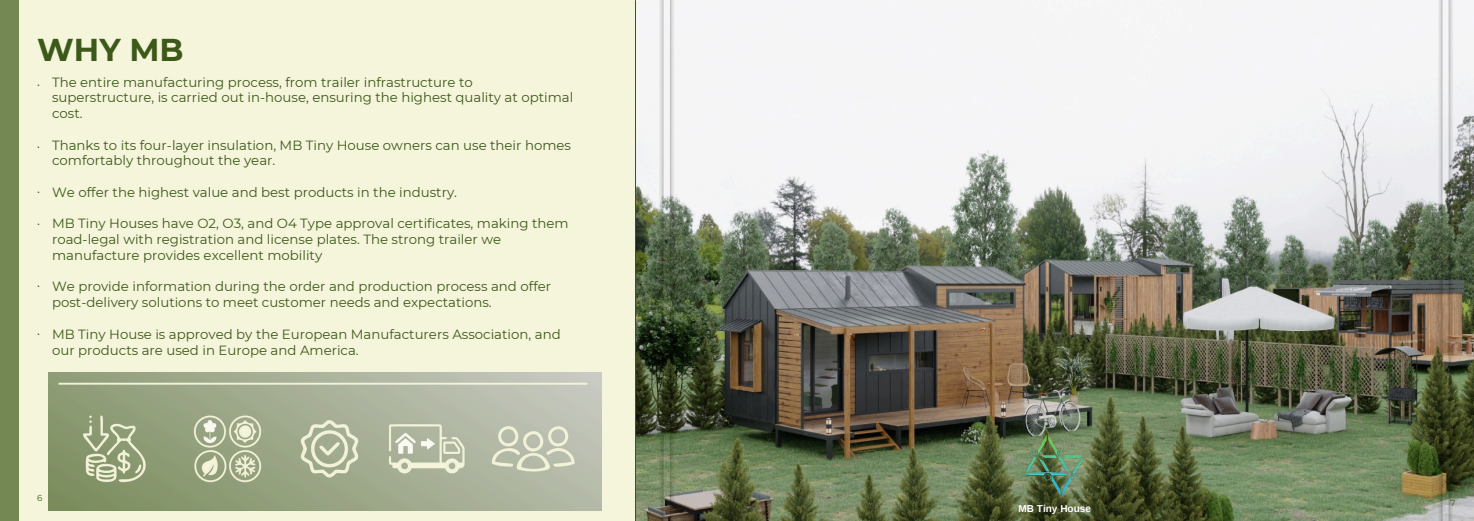
<style>
.page{position:relative;width:1474px;height:521px;background:#fff}
.page>*{position:absolute;margin:0;border:0;box-sizing:border-box;transform-origin:0 0}
.t1{font:700 31.5px "Montserrat";color:#3d5919}
.t2{font:13.3px/15.8px "Montserrat";color:#3d5919}
.t3{font:700 10.06px "Arimo";color:#fff}
.t4{font:9.62px "Montserrat";color:#3d5919}
.t5{font:8.75px "Montserrat";color:#3d5919}
</style>
<div class="page">
<div style="left:0;top:0;width:1473px;height:520px;background:#f5f5dc"></div>
<div style="left:0;top:0;width:18px;height:520px;background:#748853"></div>
<img style="left:48px;top:372px;width:554px;height:138px">
<img style="left:636px;top:1px;width:837px;height:519px">
<p class="t1" style="left:37px;top:30px;width:148px">WHY MB</p>
<p class="t4" style="left:37px;top:79px;width:4px">•</p>
<p class="t2" style="left:52px;top:74px;width:522px">The enti re manufacturi ng process, from trai ler i nfrastructure to superstructure, is carried out i n-house, ensuri ng the highest quality at opti mal cost.</p>
<p class="t2" style="left:52px;top:137px;width:520px">Thanks to its four-layer i nsulation, MB Ti ny House owners can use thei r homes comfortably throughout the year.</p>
<p class="t2" style="left:52px;top:184px;width:406px">We offer the highest value and best products i n the i ndustry.</p>
<p class="t2" style="left:52px;top:216px;width:518px">MB Ti ny Houses have O2, O3, and O4 Type approval certificates, maki ng them road-legal with registration and license plates. The strong trai ler we manufacture provides excellent mobi lity</p>
<h2 class="t2" style="left:52px;top:278px;width:500px">We provide i nformation duri ng the order and production process and offer post-delivery solutions to meet customer needs and expectations.</h2>
<h2 class="t2" style="left:52px;top:326px;width:510px">MB Ti ny House is approved by the European Manufacturers Association, and our products are used i n Europe and America.</h2>
<h2 class="t4" style="left:37px;top:140px;width:4px">•</h2>
<h2 class="t4" style="left:37px;top:185px;width:4px">•</h2>
<h2 class="t4" style="left:37px;top:218px;width:4px">•</h2>
<p class="t4" style="left:37px;top:279px;width:4px">•</p>
<p class="t4" style="left:37px;top:327px;width:4px">•</p>
<h1 class="t5" style="left:37px;top:492px;width:7px">6</h1>
<h2 class="t3" style="left:1018px;top:502px;width:74px">MB Tiny House</h2>
<p class="t5" style="left:1450px;top:497px;width:7px">7</p>
</div>
